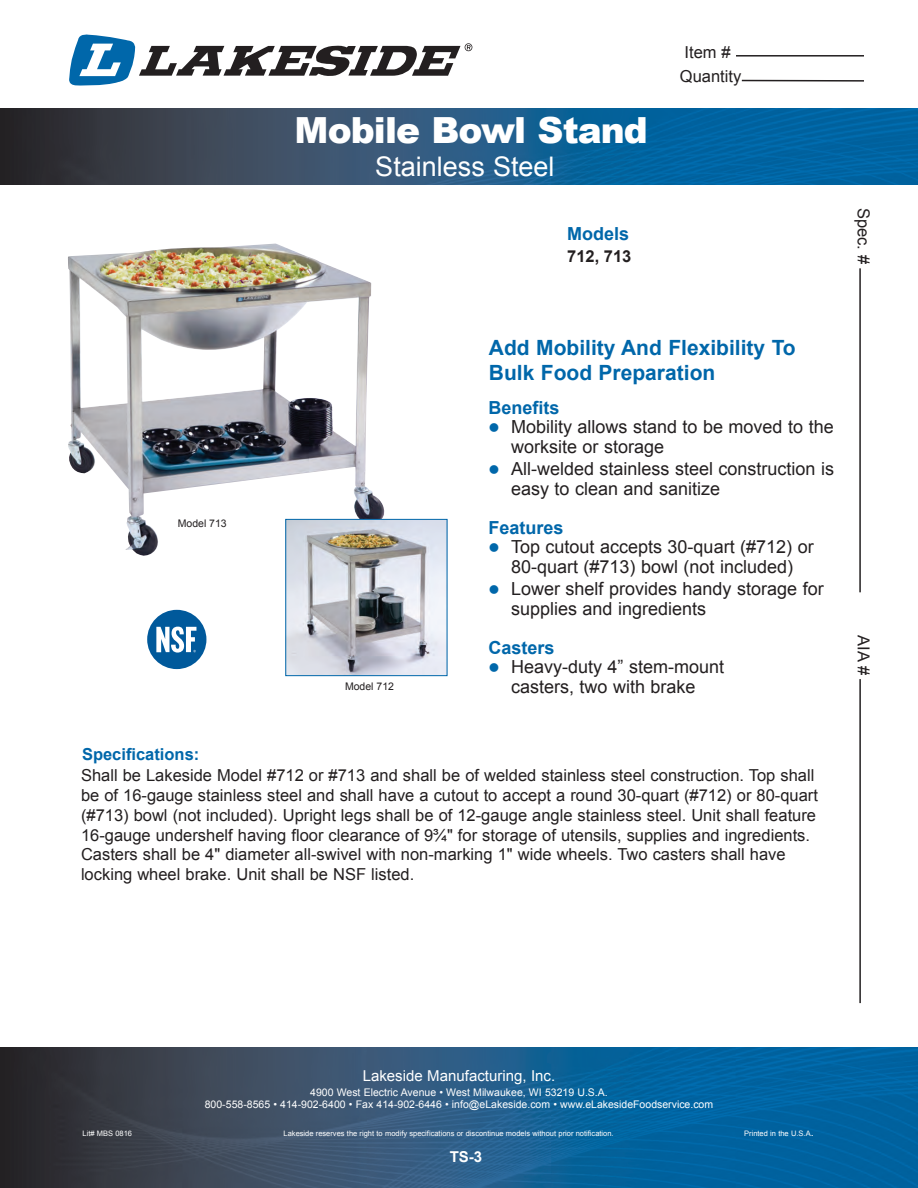
<style>
.page{position:relative;width:918px;height:1188px;background:#fff}
.page>*{position:absolute;margin:0;border:0;box-sizing:border-box;transform-origin:0 0}
.t1{font:900 36px "Arial";letter-spacing:-.025em;color:#fff}
.t2{font:27px "Arial";color:#fff}
.t3{font:700 21px/25.2px "Arial";color:#0067aa}
.t4{font:18px/19.5px "Arial";color:#231f20}
.t5{font:700 18px "Arial";color:#0067aa}
.t6{font:16.5px/19.8px "Arial";color:#231f20}
.t7{font:700 16.5px "Arial";color:#0067aa}
.t8{font:700 16.5px "Arial";color:#231f20}
.t9{font:15px "Arial";color:#fff}
.t10{font:700 15px "Arial";color:#fff}
.t11{font:10.5px "Arial";color:#fff}
.t12{font:10.5px "Arial";color:#231f20}
.t13{font:7.5px "Arial";color:#fff}
.s1{color:#0067aa}
.s2{font-size:10.5px}
</style>
<div class="page">
<hr style="left:859px;top:679px;width:2px;height:324px;background:#231f20">
<hr style="left:859px;top:268px;width:2px;height:324px;background:#231f20">
<hr style="left:736px;top:55px;width:128px;height:2px;background:#231f20">
<img style="left:68px;top:244px;width:316px;height:312px">
<hr style="left:742px;top:80px;width:122px;height:2px;background:#231f20">
<img style="left:287px;top:521px;width:158px;height:153px">
<div style="left:285px;top:519px;width:162px;height:157px;border:1px solid #0067aa"></div>
<img style="left:0;top:1047px;width:918px;height:141px">
<img style="left:0;top:109px;width:918px;height:76px">
<div style="left:147px;top:610px;width:59px;height:59px;background:#00599b;border-radius:50%"></div>
<svg style="left:156px;top:627px;width:40px;height:26px"></svg>
<svg style="left:69px;top:35px;width:403px;height:51px"></svg>
<p class="t1" style="left:295px;top:104px;width:355px">Mobile Bowl Stand</p>
<p class="t2" style="left:375px;top:149px;width:181px">Stainless Steel</p>
<p class="t5" style="left:567px;top:222px;width:64px">Models</p>
<p class="t8" style="left:567px;top:245px;width:66px">712, 713</p>
<p class="t6" style="left:685px;top:42px;width:48px">Item #</p>
<p class="t6" style="left:680px;top:66px;width:63px">Quantity</p>
<p class="t6" style="left:874px;top:208px;width:58px;rotate:90deg">Spec. #</p>
<p class="t12" style="left:178px;top:516px;width:51px">Model 713</p>
<p class="t3" style="left:489px;top:336px;width:308px">Add Mobility And Flexibility To<br>Bulk Food Preparation</p>
<p class="t5" style="left:489px;top:396px;width:73px">Benefits</p>
<p class="t4" style="left:511px;top:418px;width:324px;text-indent:-22px"><span class="s1">●</span> Mobility allows stand to be moved to the worksite or storage</p>
<p class="t4" style="left:511px;top:460px;width:325px;text-indent:-22px"><span class="s1">●</span> All-welded stainless steel construction is easy to clean and sanitize</p>
<p class="t5" style="left:489px;top:516px;width:77px">Features</p>
<p class="t4" style="left:489px;top:538px;width:327px;text-align:center"><span class="s1">●</span> Top cutout accepts 30-quart (#712) or<br>80-quart (#713) bowl (not included)</p>
<p class="t4" style="left:511px;top:580px;width:314px;text-indent:-22px"><span class="s1">●</span> Lower shelf provides handy storage for supplies and ingredients</p>
<p class="t5" style="left:489px;top:636px;width:68px">Casters</p>
<p class="t4" style="left:489px;top:658px;width:237px"><span class="s1">●</span> Heavy-duty 4” stem-mount</p>
<p class="t12" style="left:345px;top:679px;width:51px">Model 712</p>
<p class="t4" style="left:511px;top:677px;width:186px">casters, two with brake</p>
<p class="t7" style="left:82px;top:743px;width:119px">Specifications:</p>
<p class="t6" style="left:81px;top:766px;width:739px">Shall be Lakeside Model #712 or #713 and shall be of welded stainless steel construction. Top shall be of 16-gauge stainless steel and shall have a cutout to accept a round 30-quart (#712) or 80-quart (#713) bowl (not included). Upright legs shall be of 12-gauge angle stainless steel. Unit shall feature 16-gauge undershelf having floor clearance of 9¾" for storage of utensils, supplies and ingredients.<br>Casters shall be 4" diameter all-swivel with non-marking 1" wide wheels. Two casters shall have</p>
<p class="t6" style="left:81px;top:865px;width:335px">locking wheel brake. Unit shall be NSF listed.</p>
<p class="t6" style="left:874px;top:635px;width:41px;rotate:90deg">AIA #</p>
<p class="t9" style="left:363px;top:1066px;width:194px">Lakeside Manufacturing, Inc.</p>
<p class="t11" style="left:310px;top:1085px;width:299px">4900 West Electric Avenue • West Milwaukee, WI 53219 U.S.A.</p>
<p class="t11" style="left:205px;top:1098px;width:510px">800-558-8565 • 414-902-6400 • Fax 414-902-6446 • info@eLakeside.com • www.eLakesideFoodservice.com</p>
<p class="t13" style="left:82px;top:1128px;width:51px">Lit# MBS 0816</p>
<p class="t13" style="left:284px;top:1128px;width:332px">Lakeside reserves the right to modify specifications or discontinue models without prior notification.</p>
<p class="t13" style="left:744px;top:1128px;width:71px">Printed in the U.S.A<span class="s2">.</span></p>
<p class="t10" style="left:450px;top:1147px;width:34px">TS-3</p>
</div>
